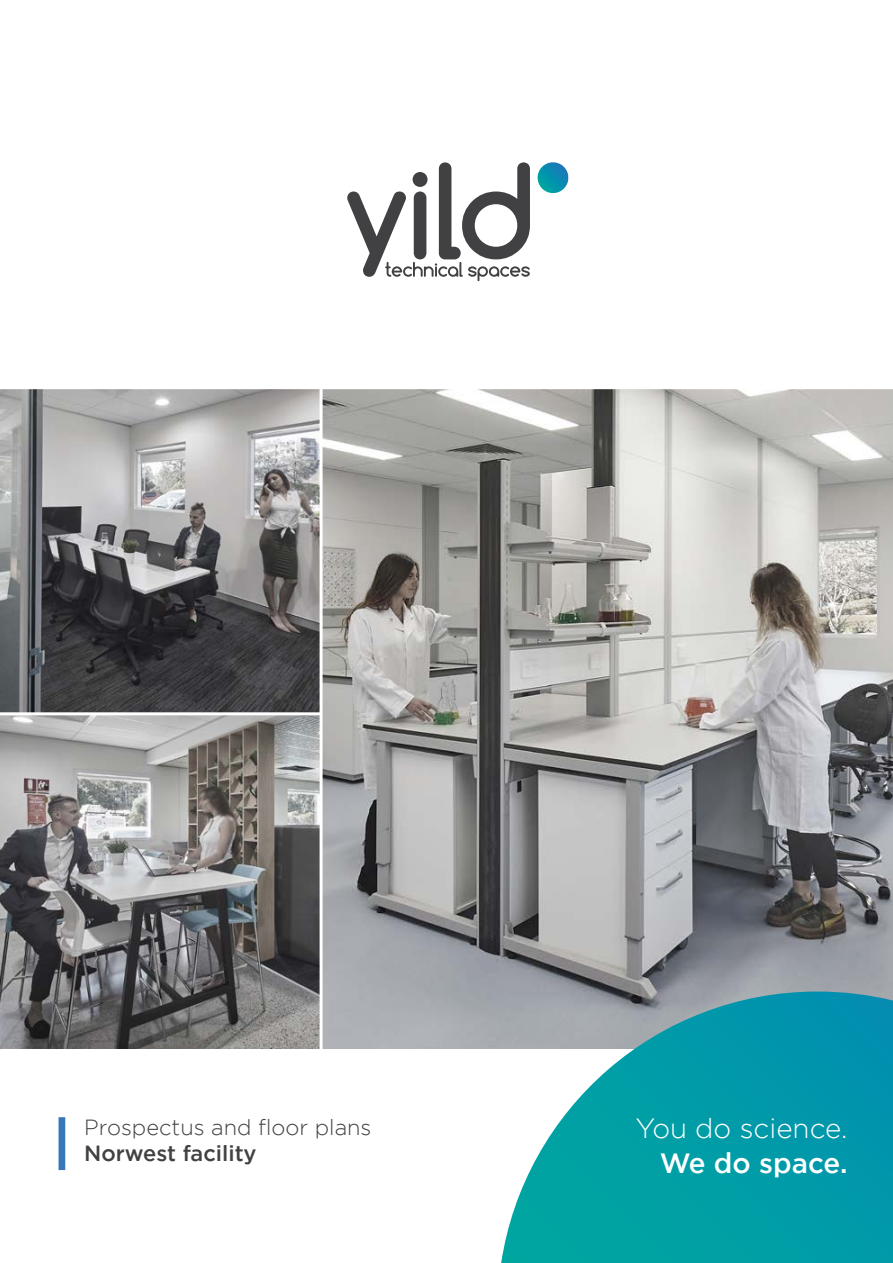
<style>
.page{position:relative;width:893px;height:1263px;background:#fff}
.page>*{position:absolute;margin:0;border:0;box-sizing:border-box;transform-origin:0 0}
.t1{font:300 27.75px "Gotham";color:#fff}
.t2{font:500 27.75px "Gotham";color:#fff}
.t3{font:300 21.9px/25.5px "Gotham";color:#414042}
.s1{font-weight:500}
</style>
<div class="page">
<img style="left:323px;top:389px;width:570px;height:659px">
<div style="left:59px;top:1117px;width:6px;height:53px;background:#3876b6"></div>
<svg style="left:347px;top:162px;width:183px;height:119px"></svg>
<svg style="left:538px;top:162px;width:30px;height:31px"></svg>
<svg style="left:501px;top:991px;width:392px;height:272px;background:#29a5af"></svg>
<img style="left:0;top:389px;width:320px;height:659px">
<hr style="left:0;top:712px;width:321px;height:3px;background:#fff">
<p class="t3" style="left:84px;top:1114px;width:289px">Prospectus and floor plans<br><span class="s1">Norwest facility</span></p>
<h4 class="t1" style="left:635px;top:1111px;width:213px">You do science.</h4>
<h4 class="t2" style="left:660px;top:1145px;width:189px">We do space.</h4>
</div>
